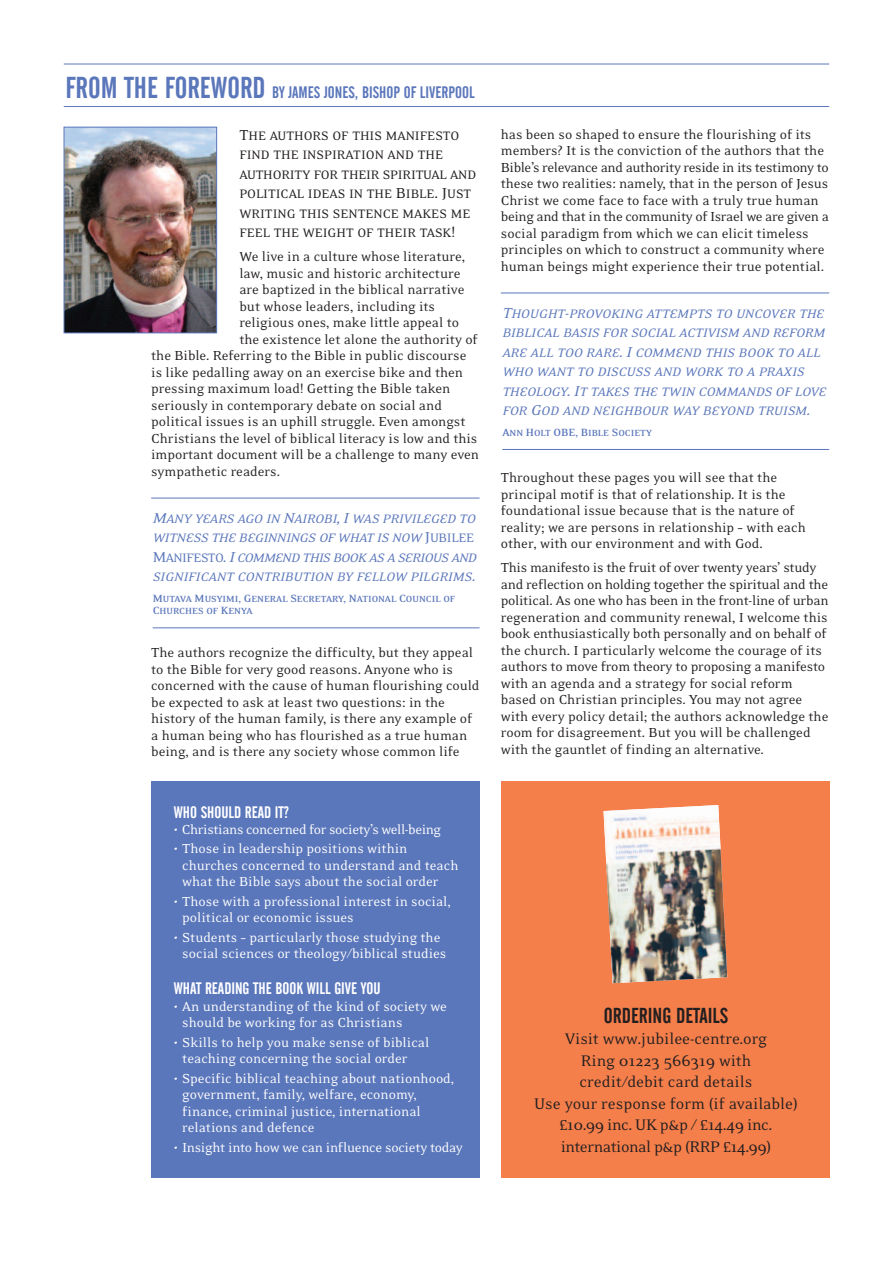
<style>
.page{position:relative;width:893px;height:1263px;background:#fff}
.page>*{position:absolute;margin:0;border:0;box-sizing:border-box;transform-origin:0 0}
.t1{font:21.45px "Alternate Gothic No 2 BT";color:#231f20}
.t2{font:17.55px/21.5px "Eidetic Neo";letter-spacing:-.005em;color:#231f20;text-align:center}
.t3{font:16.5px "Alternate Gothic No 2 BT";color:#5b77bb}
.t4{font:16.5px "Alternate Gothic No 2 BT";color:#fff}
.t5{font:15px/16.5px "Eidetic Neo";letter-spacing:-.005em;color:#231f20}
.t6{font:15px/16.5px "Eidetic Neo";color:#fff}
.t7{font:15px "Eidetic Neo";letter-spacing:-.025em;color:#fff}
.t8{font:italic 14.1px/19.5px "Eidetic Neo";letter-spacing:-.005em;color:#5b77bb}
.t9{font:14.1px/19.5px "Eidetic Neo";color:#231f20}
.t10{font:700 10.2px/12px "Eidetic Neo";color:#5b77bb}
.s1{font-size:30px}
.s2{font-size:16.5px}
.s3{font-style:normal;font-size:16.5px}
.s4{font-style:normal}
.s5{font-size:12px}
</style>
<div class="page">
<div style="left:151px;top:781px;width:329px;height:397px;background:#5b77bb"></div>
<div style="left:501px;top:781px;width:328px;height:397px;background:#f57f4b"></div>
<hr style="left:64px;top:64px;width:765px;height:1px;background:#5b77bb">
<hr style="left:64px;top:106px;width:765px;height:1px;background:#5b77bb">
<img style="left:66px;top:129px;width:149px;height:202px">
<div style="left:64px;top:127px;width:153px;height:206px;border:1px solid #5b77bb"></div>
<hr style="left:501px;top:293px;width:328px;height:1px;background:#5b77bb">
<hr style="left:502px;top:449px;width:327px;height:1px;background:#5b77bb">
<img style="left:603px;top:805px;width:124px;height:178px">
<hr style="left:151px;top:498px;width:329px;height:1px;background:#5b77bb">
<hr style="left:153px;top:628px;width:327px;height:1px;background:#5b77bb">
<p class="t3" style="left:66px;top:86px;width:411px"><span class="s1">FROM THE FOREWORD</span> BY JAMES JONES, BISHOP OF LIVERPOOL</p>
<p class="t9" style="left:239px;top:125px;width:238px"><span class="s2">T</span>HE AUTHORS OF THIS MANIFESTO<br>FIND THE INSPIRATION AND THE<br>AUTHORITY FOR THEIR SPIRITUAL AND<br>POLITICAL IDEAS IN THE <span class="s2">B</span>IBLE<span class="s2">. J</span>UST<br>WRITING THIS SENTENCE MAKES ME<br>FEEL THE WEIGHT OF THEIR TASK<span class="s2">!</span></p>
<p class="t5" style="left:239px;top:248px;width:227px">We live in a culture whose literature,</p>
<p class="t5" style="left:239px;top:264px;width:223px">law, music and historic architecture</p>
<p class="t5" style="left:239px;top:281px;width:227px">are baptized in the biblical narrative</p>
<p class="t5" style="left:239px;top:297px;width:197px">but whose leaders, including its</p>
<p class="t5" style="left:239px;top:314px;width:221px">religious ones, make little appeal to</p>
<p class="t5" style="left:239px;top:330px;width:240px">the existence let alone the authority of</p>
<p class="t5" style="left:151px;top:347px;width:317px">the Bible. Referring to the Bible in public discourse</p>
<p class="t5" style="left:151px;top:363px;width:313px">is like pedalling away on an exercise bike and then</p>
<p class="t5" style="left:151px;top:380px;width:301px">pressing maximum load! Getting the Bible taken</p>
<p class="t5" style="left:151px;top:396px;width:292px">seriously in contemporary debate on social and</p>
<p class="t5" style="left:151px;top:413px;width:316px">political issues is an uphill struggle. Even amongst</p>
<p class="t5" style="left:151px;top:429px;width:328px">Christians the level of biblical literacy is low and this</p>
<p class="t5" style="left:151px;top:446px;width:329px">important document will be a challenge to many even</p>
<p class="t5" style="left:151px;top:462px;width:130px">sympathetic readers.</p>
<p class="t8" style="left:153px;top:508px;width:326px"><span class="s2">M</span>ANY YEARS AGO IN <span class="s2">N</span>AIROBI<span class="s2">, I</span> WAS PRIVILEGED TO WITNESS THE BEGINNINGS OF WHAT IS NOW <span class="s3">J</span><span class="s4">UBILEE </span><span class="s3">M</span><span class="s4">ANIFESTO</span><span class="s3">.</span> <span class="s2">I</span> COMMEND THIS BOOK AS A SERIOUS AND SIGNIFICANT CONTRIBUTION BY FELLOW PILGRIMS<span class="s2">.</span></p>
<p class="t10" style="left:153px;top:592px;width:304px"><span class="s5">M</span>UTAVA <span class="s5">M</span>USYIMI<span class="s5">, G</span>ENERAL <span class="s5">S</span>ECRETARY<span class="s5">, N</span>ATIONAL <span class="s5">C</span>OUNCIL OF<br><span class="s5">C</span>HURCHES OF <span class="s5">K</span>ENYA</p>
<p class="t5" style="left:151px;top:644px;width:330px">The authors recognize the difficulty, but they appeal to the Bible for very good reasons. Anyone who is concerned with the cause of human flourishing could be expected to ask at least two questions: in the history of the human family, is there any example of a human being who has flourished as a true human being, and is there any society whose common life</p>
<p class="t4" style="left:174px;top:806px;width:117px">WHO SHOULD READ IT?</p>
<p class="t7" style="left:174px;top:820px;width:269px">• ∑Christians concerned for society’s well-being</p>
<p class="t6" style="left:182px;top:840px;width:278px;text-indent:-9px">• Those in leadership positions within churches concerned to understand and teach what the Bible says about the social order</p>
<p class="t6" style="left:182px;top:892px;width:270px;text-indent:-9px">• Those with a professional interest in social, political or economic issues</p>
<p class="t6" style="left:174px;top:928px;width:274px;text-align:center">• Students – particularly those studying the social sciences or theology/biblical studies</p>
<p class="t4" style="left:174px;top:983px;width:208px">WHAT READING THE BOOK WILL GIVE YOU</p>
<p class="t6" style="left:182px;top:997px;width:266px;text-indent:-9px">• An understanding of the kind of society we should be working for as Christians</p>
<p class="t6" style="left:182px;top:1033px;width:248px;text-indent:-9px">• Skills to help you make sense of biblical teaching concerning the social order</p>
<p class="t6" style="left:182px;top:1069px;width:273px;text-indent:-9px">• ∑Specific biblical teaching about nationhood, government, family, welfare, economy, finance, criminal justice, international relations and defence</p>
<p class="t6" style="left:174px;top:1138px;width:291px">• ∑Insight into how we can influence society today</p>
<p class="t5" style="left:501px;top:125px;width:330px">has been so shaped to ensure the flourishing of its members? It is the conviction of the authors that the Bible’s relevance and authority reside in its testimony to these two realities: namely, that in the person of Jesus Christ we come face to face with a truly true human being and that in the community of Israel we are given a social paradigm from which we can elicit timeless principles on which to construct a community where human beings might experience their true potential.</p>
<p class="t8" style="left:502px;top:303px;width:326px"><span class="s2">T</span>HOUGHT<span class="s2">-</span>PROVOKING ATTEMPTS TO UNCOVER THE BIBLICAL BASIS FOR SOCIAL ACTIVISM AND REFORM ARE ALL TOO RARE<span class="s2">. I</span> COMMEND THIS BOOK TO ALL WHO WANT TO DISCUSS AND WORK TO A PRAXIS THEOLOGY<span class="s2">. I</span>T TAKES THE TWIN COMMANDS OF LOVE FOR <span class="s2">G</span>OD AND NEIGHBOUR WAY BEYOND TRUISM<span class="s2">.</span></p>
<p class="t10" style="left:502px;top:426px;width:151px"><span class="s5">A</span>NN <span class="s5">H</span>OLT <span class="s5">OBE, B</span>IBLE <span class="s5">S</span>OCIETY</p>
<p class="t5" style="left:501px;top:469px;width:306px">Throughout these pages you will see that the principal motif is that of relationship. It is the foundational issue because that is the nature of reality; we are persons in relationship – with each other, with our environment and with God.</p>
<p class="t5" style="left:501px;top:559px;width:329px">This manifesto is the fruit of over twenty years’ study and reflection on holding together the spiritual and the political. As one who has been in the front-line of urban regeneration and community renewal, I welcome this book enthusiastically both personally and on behalf of the church. I particularly welcome the courage of its authors to move from theory to proposing a manifesto with an agenda and a strategy for social reform based on Christian principles. You may not agree with every policy detail; the authors acknowledge the room for disagreement. But you will be challenged with the gauntlet of finding an alternative.</p>
<h1 class="t1" style="left:604px;top:1007px;width:126px">ORDERING DETAILS</h1>
<p class="t2" style="left:534px;top:1027px;width:265px">Visit www.jubilee-centre.org<br>Ring 01223 566319 with<br>credit/debit card details<br>Use your response form (if available) £10.99 inc. UK p&amp;p / £14.49 inc. international p&amp;p (RRP £14.99)</p>
</div>
